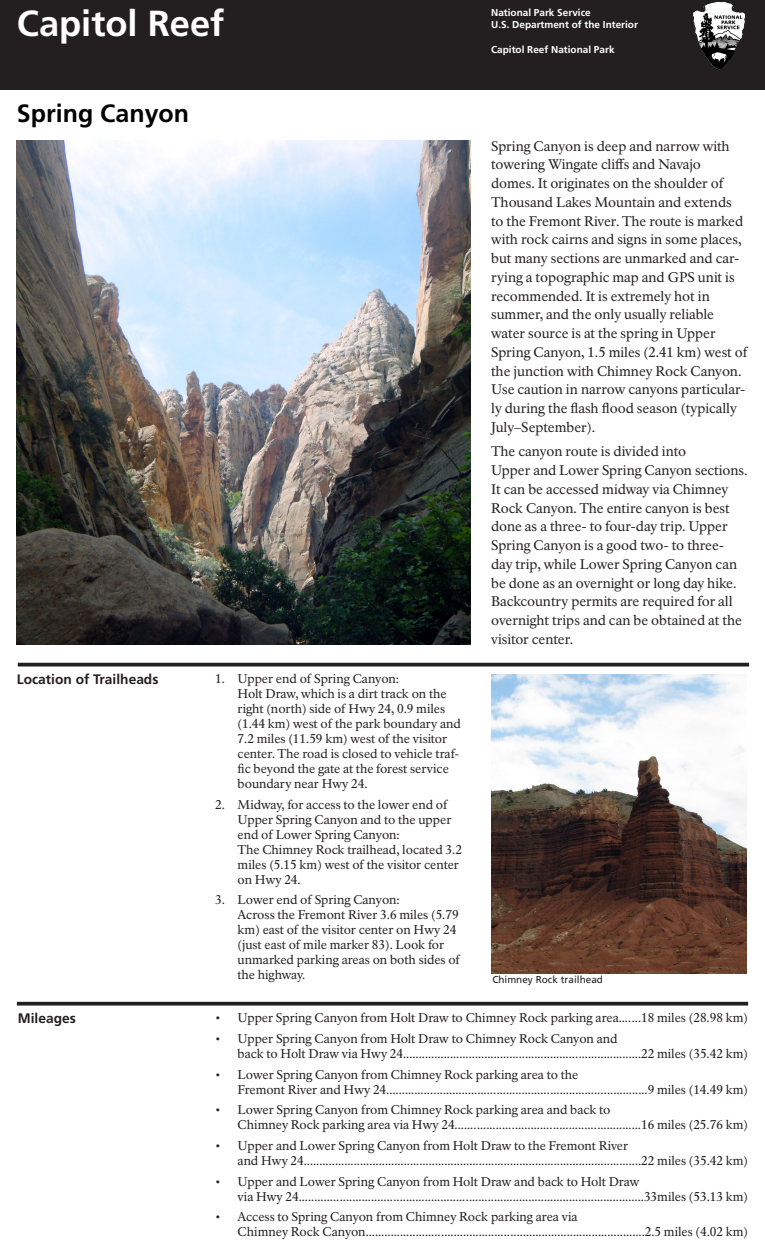
<style>
.page{position:relative;width:765px;height:1260px;background:#fff}
.page>*{position:absolute;margin:0;border:0;box-sizing:border-box;transform-origin:0 0}
.t1{font:700 36.25px "Frutiger LT Std";color:#fff}
.Site_Bulletin_Title{font:700 25px "Frutiger LT Std";color:#000}
.t2{font:13.75px/18.8px "NPS Rawlinson OT";letter-spacing:-.005em;color:#231f20}
.Headline{font:700 13.75px "Frutiger LT Std";color:#231f20}
.t3{font:12.5px/15px "NPS Rawlinson OT";color:#231f20}
.t4{font:700 10px "Frutiger LT Std";color:#fff}
.t5{font:10px "Frutiger LT Std";color:#231f20}
</style>
<div class="page">
<img style="left:17px;top:140px;width:453px;height:504px">
<img style="left:491px;top:674px;width:256px;height:300px">
<div style="left:0;top:0;width:765px;height:90px;background:#231f20"></div>
<img style="left:692px;top:1px;width:36px;height:68px">
<svg style="left:18px;top:663px;width:731px;height:4px;background:#3e3a3b"></svg>
<svg style="left:17px;top:1002px;width:731px;height:4px;background:#3a3738"></svg>
<p class="t1" style="left:17px;top:2px;width:209px">Capitol Reef</p>
<p class="Site_Bulletin_Title" style="left:17px;top:98px;width:174px">Spring Canyon</p>
<p class="Headline" style="left:17px;top:671px;width:143px">Location of Trailheads</p>
<p class="t3" style="left:238px;top:671px;width:225px;text-indent:-22px">1. Upper end of Spring Canyon:<br>Holt Draw, which is a dirt track on the right (north) side of Hwy 24, 0.9 miles (1.44 km) west of the park boundary and 7.2 miles (11.59 km) west of the visitor center. The road is closed to vehicle traf&shy;fic beyond the gate at the forest service boundary near Hwy 24.</p>
<p class="t3" style="left:238px;top:797px;width:226px;text-indent:-22px">2. Midway, for access to the lower end of<br>Upper Spring Canyon and to the upper end of Lower Spring Canyon:<br>The Chimney Rock trailhead, located 3.2 miles (5.15 km) west of the visitor center on Hwy 24.</p>
<p class="t3" style="left:238px;top:893px;width:224px;text-indent:-22px">3. Lower end of Spring Canyon:<br>Across the Fremont River 3.6 miles (5.79 km) east of the visitor center on Hwy 24 (just east of mile marker 83). Look for unmarked parking areas on both sides of the highway.</p>
<p class="t4" style="left:491px;top:7px;width:101px">National Park Service</p>
<p class="t4" style="left:491px;top:19px;width:148px">U.S. Department of the Interior</p>
<p class="t4" style="left:491px;top:44px;width:125px">Capitol Reef National Park</p>
<p class="t2" style="left:491px;top:137px;width:258px">Spring Canyon is deep and narrow with towering Wingate cliffs and Navajo domes. It originates on the shoulder of Thousand Lakes Mountain and extends to the Fremont River. The route is marked with rock cairns and signs in some places, but many sections are unmarked and car&shy;rying a topographic map and GPS unit is recommended. It is extremely hot in summer, and the only usually reliable water source is at the spring in Upper Spring Canyon, 1.5 miles (2.41 km) west of the junction with Chimney Rock Canyon.<br>Use caution in narrow canyons particular&shy;ly during the flash flood season (typically July–September).</p>
<p class="t2" style="left:491px;top:442px;width:258px">The canyon route is divided into<br>Upper and Lower Spring Canyon sections.<br>It can be accessed midway via Chimney Rock Canyon. The entire canyon is best done as a three- to four-day trip. Upper Spring Canyon is a good two- to three&shy;day trip, while Lower Spring Canyon can be done as an overnight or long day hike.<br>Backcountry permits are required for all overnight trips and can be obtained at the visitor center.</p>
<p class="t5" style="left:492px;top:974px;width:112px">Chimney Rock trailhead</p>
<p class="Headline" style="left:18px;top:1010px;width:60px">Mileages</p>
<p class="t3" style="left:215px;top:1011px;width:534px">• Upper Spring Canyon from Holt Draw to Chimney Rock parking area.......18 miles (28.98 km)</p>
<p class="t3" style="left:238px;top:1031px;width:512px;text-indent:-22px">• Upper Spring Canyon from Holt Draw to Chimney Rock Canyon and<br>back to Holt Draw via Hwy 24............................................................................22 miles (35.42 km)</p>
<p class="t3" style="left:238px;top:1067px;width:512px;text-indent:-22px">• Lower Spring Canyon from Chimney Rock parking area to the<br>Fremont River and Hwy 24...................................................................................9 miles (14.49 km)</p>
<p class="t3" style="left:238px;top:1103px;width:512px;text-indent:-22px">• Lower Spring Canyon from Chimney Rock parking area and back to<br>Chimney Rock parking area via Hwy 24...........................................................16 miles (25.76 km)</p>
<p class="t3" style="left:238px;top:1138px;width:512px;text-indent:-22px">• Upper and Lower Spring Canyon from Holt Draw to the Fremont River<br>and Hwy 24............................................................................................................22 miles (35.42 km)</p>
<p class="t3" style="left:238px;top:1174px;width:512px;text-indent:-22px">• Upper and Lower Spring Canyon from Holt Draw and back to Holt Draw<br>via Hwy 24..............................................................................................................33miles (53.13 km)</p>
<p class="t3" style="left:238px;top:1209px;width:512px;text-indent:-22px">• Access to Spring Canyon from Chimney Rock parking area via<br>Chimney Rock Canyon.........................................................................................2.5 miles (4.02 km)</p>
</div>
